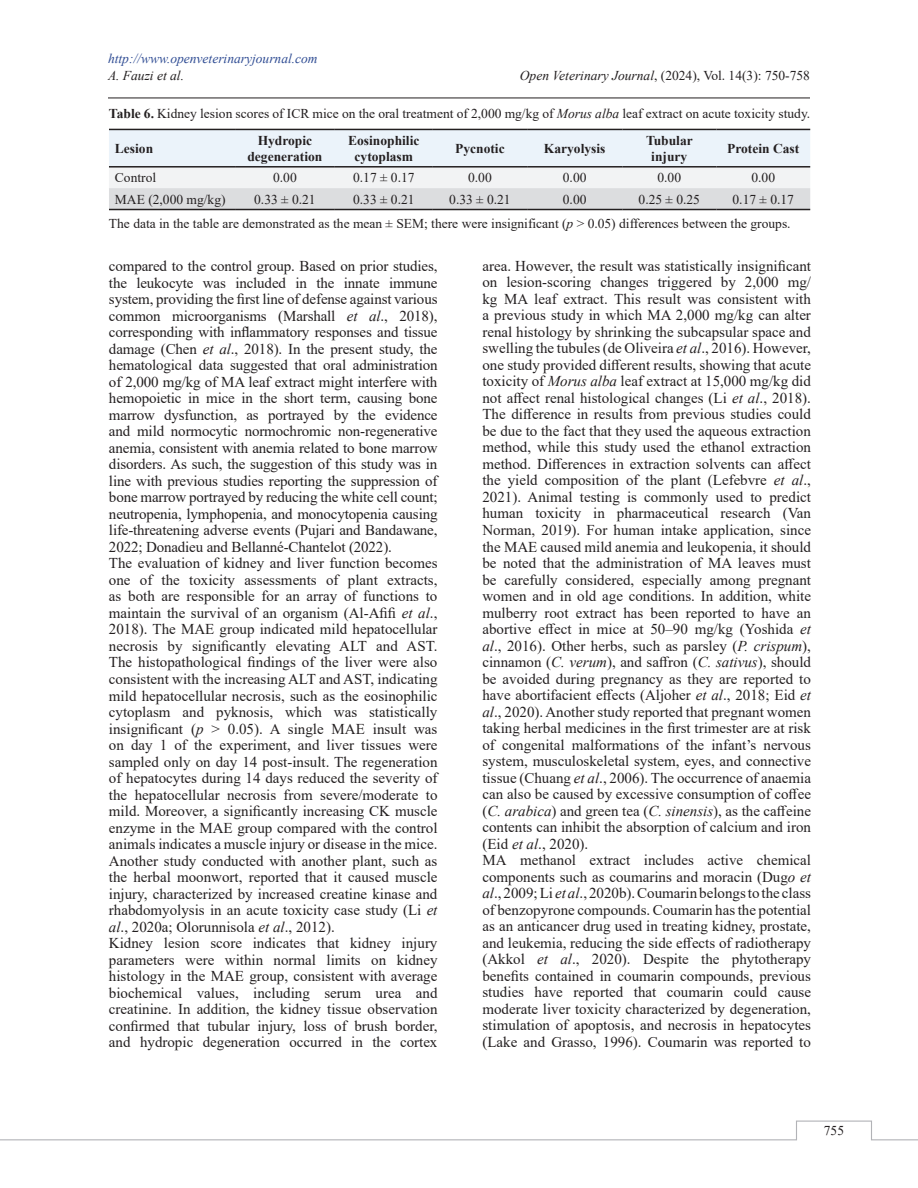
<style>
.page{position:relative;width:918px;height:1188px;background:#fff}
.page>*{position:absolute;margin:0;border:0;box-sizing:border-box;transform-origin:0 0}
.t1{font:15px/16.5px "Times New Roman";color:#231f20}
.t2{font:13.5px/24.5px "Times New Roman";color:#231f20;text-align:right}
.t3{font:700 13.5px/16.2px "Times New Roman";color:#231f20;text-align:center}
.t4{font:italic 13.5px "Times New Roman";color:#304d94}
.t5{font:italic 13.5px "Times New Roman";color:#231f20}
.s1{font-style:italic}
.s2{font-weight:700}
</style>
<div class="page">
<hr style="left:108px;top:98px;width:702px;height:1px;background:#231f20">
<svg style="left:0;top:1120px;width:918px;height:21px"></svg>
<svg style="left:109px;top:130px;width:701px;height:79px"></svg>
<hr style="left:109px;top:129px;width:126px;height:1px;background:#231f20">
<hr style="left:235px;top:129px;width:100px;height:1px;background:#231f20">
<hr style="left:335px;top:129px;width:98px;height:1px;background:#231f20">
<hr style="left:433px;top:129px;width:94px;height:1px;background:#231f20">
<hr style="left:527px;top:129px;width:95px;height:1px;background:#231f20">
<hr style="left:622px;top:129px;width:94px;height:1px;background:#231f20">
<hr style="left:716px;top:129px;width:94px;height:1px;background:#231f20">
<hr style="left:109px;top:166px;width:126px;height:2px;background:#231f20">
<hr style="left:235px;top:166px;width:100px;height:2px;background:#231f20">
<hr style="left:335px;top:166px;width:98px;height:2px;background:#231f20">
<hr style="left:433px;top:166px;width:94px;height:2px;background:#231f20">
<hr style="left:527px;top:166px;width:95px;height:2px;background:#231f20">
<hr style="left:622px;top:166px;width:94px;height:2px;background:#231f20">
<hr style="left:716px;top:166px;width:94px;height:2px;background:#231f20">
<hr style="left:109px;top:209px;width:126px;height:1px;background:#231f20">
<hr style="left:235px;top:209px;width:100px;height:1px;background:#231f20">
<hr style="left:335px;top:209px;width:98px;height:1px;background:#231f20">
<hr style="left:433px;top:209px;width:94px;height:1px;background:#231f20">
<hr style="left:527px;top:209px;width:95px;height:1px;background:#231f20">
<hr style="left:622px;top:209px;width:94px;height:1px;background:#231f20">
<hr style="left:716px;top:209px;width:94px;height:1px;background:#231f20">
<p class="t4" style="left:108px;top:50px;width:211px">http://www.openveterinaryjournal.com</p>
<p class="t5" style="left:108px;top:66px;width:78px">A. Fauzi et al.</p>
<p class="t2" style="left:520px;top:62px;width:292px"><span class="s1">Open Veterinary Journal</span>, (2024), Vol. 14(3): 750-758</p>
<p class="t2" style="left:109px;top:101px;width:703px"><span class="s2">Table 6.</span> Kidney lesion scores of ICR mice on the oral treatment of 2,000 mg/kg of <span class="s1">Morus alba</span> leaf extract on acute toxicity study.</p>
<p class="t3" style="left:115px;top:140px;width:40px">Lesion</p>
<p class="t3" style="left:247px;top:132px;width:76px">Hydropic degeneration</p>
<p class="t3" style="left:348px;top:132px;width:73px">Eosinophilic cytoplasm</p>
<p class="t3" style="left:455px;top:140px;width:51px">Pycnotic</p>
<p class="t3" style="left:544px;top:140px;width:63px">Karyolysis</p>
<p class="t3" style="left:646px;top:132px;width:48px">Tubular injury</p>
<p class="t3" style="left:727px;top:140px;width:74px">Protein Cast</p>
<p class="t2" style="left:115px;top:165px;width:43px">Control</p>
<p class="t2" style="left:273px;top:165px;width:25px">0.00</p>
<p class="t2" style="left:353px;top:165px;width:63px">0.17 ± 0.17</p>
<p class="t2" style="left:468px;top:165px;width:25px">0.00</p>
<p class="t2" style="left:563px;top:165px;width:25px">0.00</p>
<p class="t2" style="left:658px;top:165px;width:25px">0.00</p>
<p class="t2" style="left:751px;top:165px;width:25px">0.00</p>
<p class="t2" style="left:115px;top:186px;width:112px">MAE (2,000 mg/kg)</p>
<p class="t2" style="left:254px;top:186px;width:63px">0.33 ± 0.21</p>
<p class="t2" style="left:353px;top:186px;width:63px">0.33 ± 0.21</p>
<p class="t2" style="left:449px;top:186px;width:63px">0.33 ± 0.21</p>
<p class="t2" style="left:563px;top:186px;width:25px">0.00</p>
<p class="t2" style="left:639px;top:186px;width:63px">0.25 ± 0.25</p>
<p class="t2" style="left:109px;top:186px;width:687px">0.17 ± 0.17<br>The data in the table are demonstrated as the mean ± SEM; there were insignificant (<span class="s1">p</span> &gt; 0.05) differences between the groups.</p>
<p class="t1" style="left:109px;top:257px;width:330px">compared to the control group. Based on prior studies, the leukocyte was included in the innate immune system, providing the first line of defense against various common microorganisms (Marshall <span class="s1">et al</span>., 2018), corresponding with inflammatory responses and tissue damage (Chen <span class="s1">et al</span>., 2018). In the present study, the hematological data suggested that oral administration of 2,000 mg/kg of MA leaf extract might interfere with hemopoietic in mice in the short term, causing bone marrow dysfunction, as portrayed by the evidence and mild normocytic normochromic non-regenerative anemia, consistent with anemia related to bone marrow disorders. As such, the suggestion of this study was in line with previous studies reporting the suppression of bone marrow portrayed by reducing the white cell count; neutropenia, lymphopenia, and monocytopenia causing life-threatening adverse events (Pujari and Bandawane, 2022; Donadieu and Bellanné-Chantelot (2022).<br>The evaluation of kidney and liver function becomes one of the toxicity assessments of plant extracts, as both are responsible for an array of functions to maintain the survival of an organism (Al-Afifi <span class="s1">et al</span>., 2018). The MAE group indicated mild hepatocellular necrosis by significantly elevating ALT and AST.<br>The histopathological findings of the liver were also consistent with the increasing ALT and AST, indicating mild hepatocellular necrosis, such as the eosinophilic cytoplasm and pyknosis, which was statistically insignificant (<span class="s1">p</span> &gt; 0.05). A single MAE insult was on day 1 of the experiment, and liver tissues were sampled only on day 14 post-insult. The regeneration of hepatocytes during 14 days reduced the severity of the hepatocellular necrosis from severe/moderate to mild. Moreover, a significantly increasing CK muscle enzyme in the MAE group compared with the control animals indicates a muscle injury or disease in the mice.<br>Another study conducted with another plant, such as the herbal moonwort, reported that it caused muscle injury, characterized by increased creatine kinase and rhabdomyolysis in an acute toxicity case study (Li <span class="s1">et al</span>., 2020a; Olorunnisola <span class="s1">et al</span>., 2012).<br>Kidney lesion score indicates that kidney injury parameters were within normal limits on kidney histology in the MAE group, consistent with average biochemical values, including serum urea and creatinine. In addition, the kidney tissue observation confirmed that tubular injury, loss of brush border, and hydropic degeneration occurred in the cortex</p>
<p class="t1" style="left:482px;top:257px;width:330px">area. However, the result was statistically insignificant on lesion-scoring changes triggered by 2,000 mg/ kg MA leaf extract. This result was consistent with a previous study in which MA 2,000 mg/kg can alter renal histology by shrinking the subcapsular space and swelling the tubules (de Oliveira <span class="s1">et al</span>., 2016). However, one study provided different results, showing that acute toxicity of <span class="s1">Morus alba</span> leaf extract at 15,000 mg/kg did not affect renal histological changes (Li <span class="s1">et al</span>., 2018).<br>The difference in results from previous studies could be due to the fact that they used the aqueous extraction method, while this study used the ethanol extraction method. Differences in extraction solvents can affect the yield composition of the plant (Lefebvre <span class="s1">et al</span>., 2021). Animal testing is commonly used to predict human toxicity in pharmaceutical research (Van Norman, 2019). For human intake application, since the MAE caused mild anemia and leukopenia, it should be noted that the administration of MA leaves must be carefully considered, especially among pregnant women and in old age conditions. In addition, white mulberry root extract has been reported to have an abortive effect in mice at 50–90 mg/kg (Yoshida <span class="s1">et al</span>., 2016). Other herbs, such as parsley (<span class="s1">P. crispum</span>), cinnamon (<span class="s1">C. verum</span>), and saffron (<span class="s1">C. sativus</span>), should be avoided during pregnancy as they are reported to have abortifacient effects (Aljoher <span class="s1">et al</span>., 2018; Eid <span class="s1">et al</span>., 2020). Another study reported that pregnant women taking herbal medicines in the first trimester are at risk of congenital malformations of the infant’s nervous system, musculoskeletal system, eyes, and connective tissue (Chuang <span class="s1">et al</span>., 2006). The occurrence of anaemia can also be caused by excessive consumption of coffee (<span class="s1">C. arabica</span>) and green tea (<span class="s1">C. sinensis</span>), as the caffeine contents can inhibit the absorption of calcium and iron (Eid <span class="s1">et al</span>., 2020).<br>MA methanol extract includes active chemical components such as coumarins and moracin (Dug<span class="s1">o et al</span>., 2009; Li <span class="s1">et al</span>., 2020b). Coumarin belongs to the class of benzopyrone compounds. Coumarin has the potential as an anticancer drug used in treating kidney, prostate, and leukemia, reducing the side effects of radiotherapy (Akkol <span class="s1">et al</span>., 2020). Despite the phytotherapy benefits contained in coumarin compounds, previous studies have reported that coumarin could cause moderate liver toxicity characterized by degeneration, stimulation of apoptosis, and necrosis in hepatocytes (Lake and Grasso, 1996). Coumarin was reported to</p>
<p class="t2" style="left:824px;top:1117px;width:22px">755</p>
</div>
